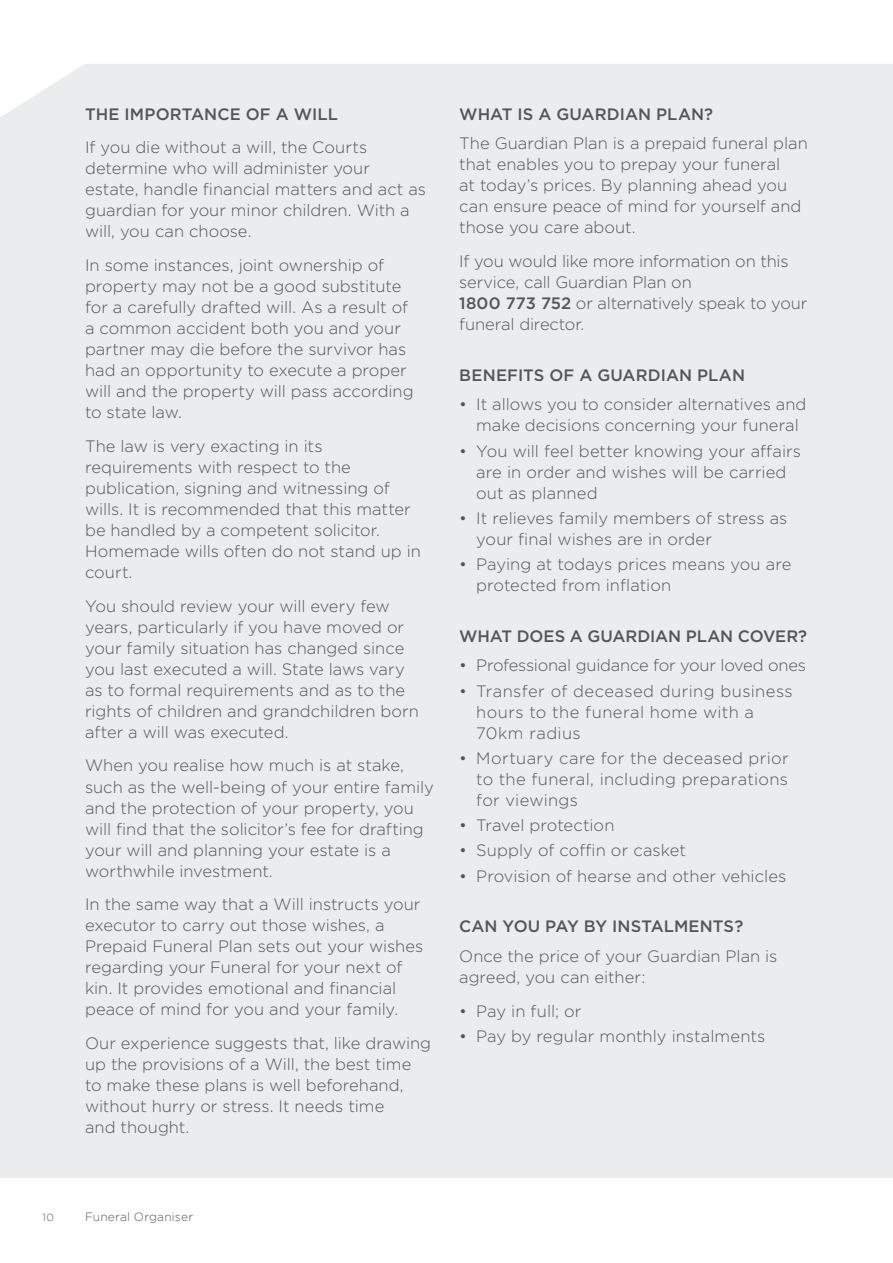
<style>
.page{position:relative;width:893px;height:1263px;background:#fff}
.page>*{position:absolute;margin:0;border:0;box-sizing:border-box;transform-origin:0 0}
.t1{font:300 16.5px/21px "Gotham";color:#52555b}
.t2{font:500 16.5px "Gotham";letter-spacing:.005em;color:#52555b}
.t3{font:300 16.5px/21px "Gotham";letter-spacing:.025em;color:#52555b}
.t4{font:300 12px "Gotham";letter-spacing:.015em;color:#52555b}
.t5{font:300 10.5px "Gotham";color:#52555b}
.s1{font-weight:500}
</style>
<div class="page">
<div style="left:0;top:64px;width:893px;height:1114px;background:#ebeced"></div>
<p class="t2" style="left:85px;top:103px;width:254px">THE IMPORTANCE OF A WILL</p>
<p class="t1" style="left:85px;top:136px;width:343px">If you die without a will, the Courts determine who will administer your estate, handle financial matters and act as guardian for your minor children. With a will, you can choose.</p>
<p class="t1" style="left:85px;top:254px;width:330px">In some instances, joint ownership of property may not be a good substitute for a carefully drafted will. As a result of a common accident both you and your partner may die before the survivor has had an opportunity to execute a proper will and the property will pass according to state law.</p>
<p class="t1" style="left:85px;top:435px;width:337px">The law is very exacting in its requirements with respect to the publication, signing and witnessing of wills. It is recommended that this matter be handled by a competent solicitor.<br>Homemade wills often do not stand up in court.</p>
<p class="t1" style="left:85px;top:595px;width:335px">You should review your will every few years, particularly if you have moved or your family situation has changed since you last executed a will. State laws vary as to formal requirements and as to the rights of children and grandchildren born after a will was executed.</p>
<p class="t1" style="left:85px;top:755px;width:350px">When you realise how much is at stake, such as the well-being of your entire family and the protection of your property, you will find that the solicitor’s fee for drafting your will and planning your estate is a worthwhile investment.</p>
<p class="t1" style="left:85px;top:893px;width:340px">In the same way that a Will instructs your executor to carry out those wishes, a Prepaid Funeral Plan sets out your wishes regarding your Funeral for your next of kin. It provides emotional and financial peace of mind for you and your family.</p>
<p class="t1" style="left:85px;top:1032px;width:348px">Our experience suggests that, like drawing up the provisions of a Will, the best time to make these plans is well beforehand, without hurry or stress. It needs time<br>and thought.</p>
<p class="t2" style="left:459px;top:103px;width:255px">WHAT IS A GUARDIAN PLAN?</p>
<p class="t1" style="left:459px;top:132px;width:350px">The Guardian Plan is a prepaid funeral plan that enables you to prepay your funeral<br>at today’s prices. By planning ahead you can ensure peace of mind for yourself and those you care about.</p>
<p class="t1" style="left:459px;top:250px;width:350px">If you would like more information on this service, call Guardian Plan on<br><span class="s1">1800 773 752</span> or alternatively speak to your funeral director.</p>
<p class="t2" style="left:459px;top:364px;width:287px">BENEFITS OF A GUARDIAN PLAN</p>
<p class="t1" style="left:459px;top:393px;width:349px;text-align:center">• It allows you to consider alternatives and make decisions concerning your funeral</p>
<p class="t1" style="left:476px;top:440px;width:326px;text-indent:-17px">• You will feel better knowing your affairs are in order and wishes will be carried out as planned</p>
<p class="t1" style="left:476px;top:507px;width:313px;text-indent:-17px">• It relieves family members of stress as your final wishes are in order</p>
<p class="t1" style="left:476px;top:553px;width:317px;text-indent:-17px">• Paying at todays prices means you are protected from inflation</p>
<p class="t2" style="left:459px;top:625px;width:349px">WHAT DOES A GUARDIAN PLAN COVER?</p>
<p class="t1" style="left:459px;top:654px;width:348px">• Professional guidance for your loved ones</p>
<p class="t3" style="left:476px;top:680px;width:318px;text-indent:-17px">• Transfer of deceased during business hours to the funeral home with a<br>70km radius</p>
<p class="t1" style="left:476px;top:747px;width:314px;text-align:justify;text-indent:-17px">• Mortuary care for the deceased prior to the funeral, including preparations for viewings</p>
<p class="t1" style="left:459px;top:814px;width:157px">• Travel protection</p>
<p class="t1" style="left:459px;top:839px;width:228px">• Supply of coffin or casket</p>
<p class="t1" style="left:459px;top:865px;width:329px">• Provision of hearse and other vehicles</p>
<p class="t2" style="left:459px;top:916px;width:286px">CAN YOU PAY BY INSTALMENTS?</p>
<p class="t1" style="left:459px;top:945px;width:320px">Once the price of your Guardian Plan is agreed, you can either:</p>
<p class="t1" style="left:459px;top:1000px;width:124px">• Pay in full; or</p>
<p class="t1" style="left:459px;top:1025px;width:308px">• Pay by regular monthly instalments</p>
<p class="t5" style="left:43px;top:1210px;width:13px">10</p>
<p class="t4" style="left:85px;top:1209px;width:110px">Funeral Organiser</p>
</div>
